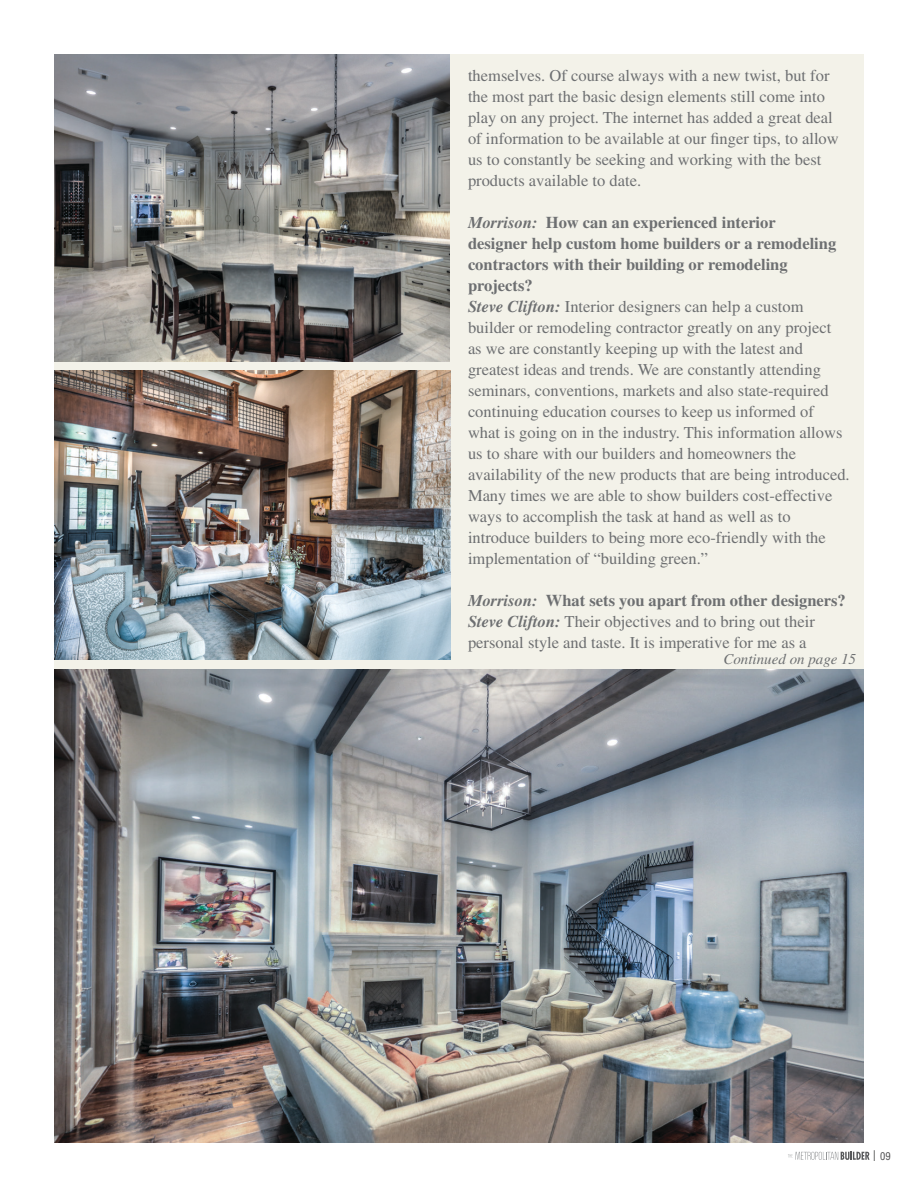
<style>
.page{position:relative;width:918px;height:1188px;background:#fff}
.page>*{position:absolute;margin:0;border:0;box-sizing:border-box;transform-origin:0 0}
.t1{font:16.5px/21px "Times";color:#6d6f71}
.t2{font:italic 15px "Times";color:#6d6f71}
.t3{font:condensed 10.5px "Helvetica";color:#4d4d4f}
.s1{font-weight:700;font-style:italic}
.s2{font-weight:700}
</style>
<div class="page">
<svg style="left:788px;top:1150px;width:87px;height:11px"></svg>
<div style="left:54px;top:54px;width:810px;height:1089px;background:#f3f2e9"></div>
<img style="left:54px;top:54px;width:396px;height:308px">
<img style="left:54px;top:371px;width:396px;height:289px">
<img style="left:54px;top:670px;width:810px;height:473px">
<p class="t1" style="left:468px;top:65px;width:372px">themselves. Of course always with a new twist, but for the most part the basic design elements still come into play on any project. The internet has added a great deal of information to be available at our finger tips, to allow us to constantly be seeking and working with the best products available to date.</p>
<p class="t1" style="left:468px;top:212px;width:383px"><span class="s1">Morrison:</span> <span class="s2">How can an experienced interior<br>designer help custom home builders or a remodeling contractors with their building or remodeling projects?<br></span><span class="s1">Steve Clifton:</span> Interior designers can help a custom builder or remodeling contractor greatly on any project<br>as we are constantly keeping up with the latest and greatest ideas and trends. We are constantly attending seminars, conventions, markets and also state-required continuing education courses to keep us informed of what is going on in the industry. This information allows us to share with our builders and homeowners the availability of the new products that are being introduced.<br>Many times we are able to show builders cost-effective ways to accomplish the task at hand as well as to introduce builders to being more eco-friendly with the implementation of “building green.”</p>
<p class="t1" style="left:468px;top:590px;width:379px"><span class="s1">Morrison:</span> <span class="s2">What sets you apart from other designers?<br></span><span class="s1">Steve Clifton:</span> Their objectives and to bring out their personal style and taste. It is imperative for me as a</p>
<p class="t2" style="left:723px;top:651px;width:134px">Continued on page 15</p>
<p class="t3" style="left:880px;top:1149px;width:12px">09</p>
</div>
